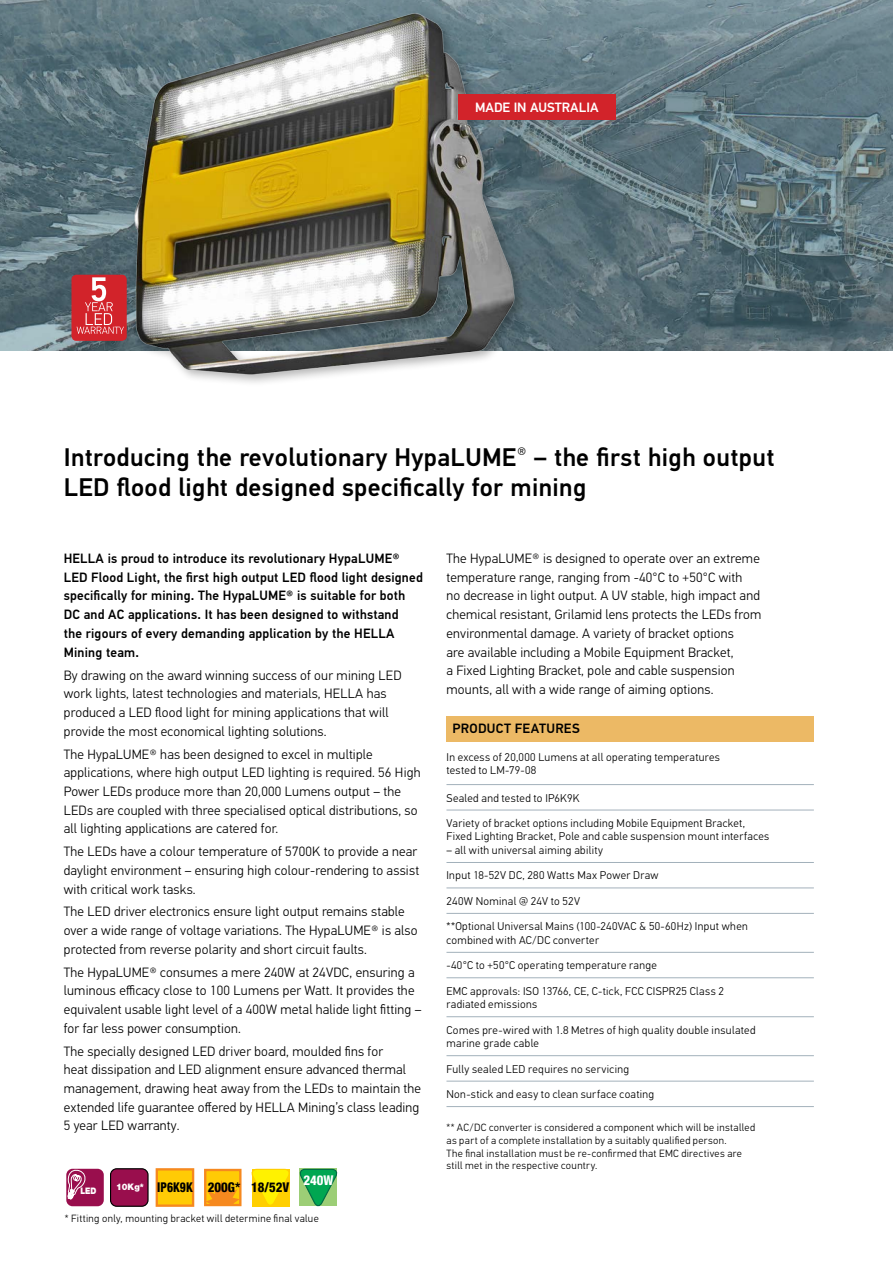
<style>
.page{position:relative;width:893px;height:1263px;background:#fff}
.page>*{position:absolute;margin:0;border:0;box-sizing:border-box;transform-origin:0 0}
.t1{font:500 25.5px/30.6px "Hella DIN Universal";letter-spacing:.015em;color:#000}
.t2{font:300 13.5px/18.6px "Hella DIN Universal";letter-spacing:.015em;color:#000}
.t3{font:500 13.5px/18.8px "Hella DIN Universal";letter-spacing:.015em;color:#000}
.t4{font:800 condensed 13.5px "Helvetica Neue";color:#000;scale:.87 1}
.t5{font:500 13.5px "Hella DIN Universal";color:#fff}
.t6{font:800 condensed 13.5px "Helvetica Neue";color:#fff;scale:.95 1}
.t7{font:300 11.25px/13.5px "Hella DIN Universal";letter-spacing:.03em;color:#000}
.t8{font:300 10.5px/12.8px "Hella DIN Universal";letter-spacing:.035em;color:#000}
.t9{font:900 9px "Helvetica Neue";color:#fff;scale:.96 1}
.t10{font:900 9px "Helvetica Neue";color:#fff;scale:.85 1}
</style>
<div class="page">
<img style="left:0;top:0;width:893px;height:351px">
<div style="left:446px;top:716px;width:368px;height:26px;background:#ecb965"></div>
<hr style="left:446px;top:784px;width:368px;height:1px;background:#a3b1bb">
<hr style="left:446px;top:810px;width:368px;height:1px;background:#a3b1bb">
<hr style="left:446px;top:862px;width:368px;height:1px;background:#a3b1bb">
<hr style="left:446px;top:887px;width:368px;height:1px;background:#a3b1bb">
<hr style="left:446px;top:913px;width:368px;height:1px;background:#a3b1bb">
<hr style="left:446px;top:952px;width:368px;height:1px;background:#a3b1bb">
<hr style="left:446px;top:977px;width:368px;height:1px;background:#a3b1bb">
<hr style="left:446px;top:1016px;width:368px;height:1px;background:#a3b1bb">
<hr style="left:446px;top:1055px;width:368px;height:1px;background:#a3b1bb">
<hr style="left:446px;top:1081px;width:368px;height:1px;background:#a3b1bb">
<hr style="left:446px;top:1106px;width:368px;height:1px;background:#a3b1bb">
<div style="left:157px;top:1169px;width:36px;height:37px;background:#ffcb05"></div>
<div style="left:156px;top:1168px;width:38px;height:38px;border:2px solid #f6891f"></div>
<div style="left:66px;top:1169px;width:38px;height:37px;background:#990e4d;border-radius:6px"></div>
<svg style="left:67px;top:1169px;width:19px;height:31px"></svg>
<div style="left:205px;top:1170px;width:35px;height:35px;background:#ffcb05"></div>
<div style="left:204px;top:1169px;width:38px;height:37px;border:2px solid #f6891f"></div>
<svg style="left:206px;top:1180px;width:34px;height:24px"></svg>
<svg style="left:252px;top:1169px;width:38px;height:37px"></svg>
<div style="left:111px;top:1169px;width:37px;height:37px;background:#990e4d;border-radius:6px"></div>
<div style="left:110px;top:1168px;width:38px;height:38px;border:1px solid #000;border-radius:6px"></div>
<svg style="left:300px;top:1169px;width:37px;height:37px"></svg>
<img style="left:124px;top:0;width:399px;height:383px">
<div style="left:72px;top:275px;width:55px;height:66px;background:#d2232a;border-radius:5px"></div>
<svg style="left:77px;top:277px;width:47px;height:57px"></svg>
<div style="left:458px;top:95px;width:157px;height:25px;background:#d2232a"></div>
<p class="t5" style="left:475px;top:99px;width:125px">MADE IN AUSTRALIA</p>
<h1 class="t1" style="left:64px;top:444px;width:712px">Introducing the revolutionary HypaLUME<sup>®</sup> – the first high output<br>LED flood light designed specifically for mining</h1>
<p class="t3" style="left:64px;top:550px;width:361px">HELLA is proud to introduce its revolutionary HypaLUME® LED Flood Light, the first high output LED flood light designed specifically for mining. The HypaLUME® is suitable for both DC and AC applications. It has been designed to withstand<br>the rigours of every demanding application by the HELLA Mining team.</p>
<p class="t2" style="left:64px;top:667px;width:339px">By drawing on the award winning success of our mining LED work lights, latest technologies and materials, HELLA has produced a LED flood light for mining applications that will provide the most economical lighting solutions.</p>
<p class="t2" style="left:64px;top:745px;width:358px">The HypaLUME® has been designed to excel in multiple applications, where high output LED lighting is required. 56 High Power LEDs produce more than 20,000 Lumens output – the LEDs are coupled with three specialised optical distributions, so all lighting applications are catered for.</p>
<p class="t2" style="left:64px;top:843px;width:357px">The LEDs have a colour temperature of 5700K to provide a near daylight environment – ensuring high colour-rendering to assist with critical work tasks.</p>
<p class="t2" style="left:64px;top:903px;width:355px">The LED driver electronics ensure light output remains stable over a wide range of voltage variations. The HypaLUME® is also protected from reverse polarity and short circuit faults.</p>
<p class="t2" style="left:64px;top:964px;width:359px">The HypaLUME® consumes a mere 240W at 24VDC, ensuring a luminous efficacy close to 100 Lumens per Watt. It provides the equivalent usable light level of a 400W metal halide light fitting – for far less power consumption.</p>
<p class="t2" style="left:64px;top:1043px;width:359px">The specially designed LED driver board, moulded fins for<br>heat dissipation and LED alignment ensure advanced thermal management, drawing heat away from the LEDs to maintain the extended life guarantee offered by HELLA Mining’s class leading 5 year LED warranty.</p>
<p class="t6" style="left:303px;top:1172px;width:33px">240W</p>
<p class="t4" style="left:157px;top:1179px;width:153px">IP6K9K 200G* 18/52V</p>
<p class="t10" style="left:80px;top:1185px;width:21px">LED</p>
<p class="t9" style="left:116px;top:1181px;width:30px">10Kg*</p>
<p class="t8" style="left:65px;top:1213px;width:255px">* Fitting only, mounting bracket will determine final value</p>
<p class="t2" style="left:446px;top:550px;width:316px">The HypaLUME® is designed to operate over an extreme temperature range, ranging from -40°C to +50°C with<br>no decrease in light output. A UV stable, high impact and chemical resistant, Grilamid lens protects the LEDs from environmental damage. A variety of bracket options<br>are available including a Mobile Equipment Bracket,<br>a Fixed Lighting Bracket, pole and cable suspension mounts, all with a wide range of aiming options.</p>
<p class="t3" style="left:452px;top:720px;width:129px">PRODUCT FEATURES</p>
<p class="t7" style="left:446px;top:751px;width:275px">In excess of 20,000 Lumens at all operating temperatures tested to LM-79-08</p>
<p class="t7" style="left:446px;top:792px;width:135px">Sealed and tested to IP6K9K</p>
<p class="t7" style="left:446px;top:817px;width:324px">Variety of bracket options including Mobile Equipment Bracket,<br>Fixed Lighting Bracket, Pole and cable suspension mount interfaces</p>
<p class="t7" style="left:446px;top:844px;width:158px">– all with universal aiming ability</p>
<p class="t7" style="left:446px;top:869px;width:214px">Input 18-52V DC, 280 Watts Max Power Draw</p>
<p class="t7" style="left:446px;top:895px;width:135px">240W Nominal @ 24V to 52V</p>
<p class="t7" style="left:446px;top:920px;width:303px">**Optional Universal Mains (100-240VAC &amp; 50-60Hz) Input when combined with AC/DC converter</p>
<p class="t7" style="left:446px;top:959px;width:212px">-40°C to +50°C operating temperature range</p>
<p class="t7" style="left:446px;top:985px;width:279px">EMC approvals: ISO 13766, CE, C-tick, FCC CISPR25 Class 2 radiated emissions</p>
<p class="t7" style="left:446px;top:1024px;width:310px">Comes pre-wired with 1.8 Metres of high quality double insulated marine grade cable</p>
<p class="t7" style="left:446px;top:1063px;width:184px">Fully sealed LED requires no servicing</p>
<p class="t7" style="left:446px;top:1088px;width:209px">Non-stick and easy to clean surface coating</p>
<p class="t8" style="left:446px;top:1122px;width:310px">** AC/DC converter is considered a component which will be installed as part of a complete installation by a suitably qualified person.<br>The final installation must be re-confirmed that EMC directives are still met in the respective country.</p>
</div>
